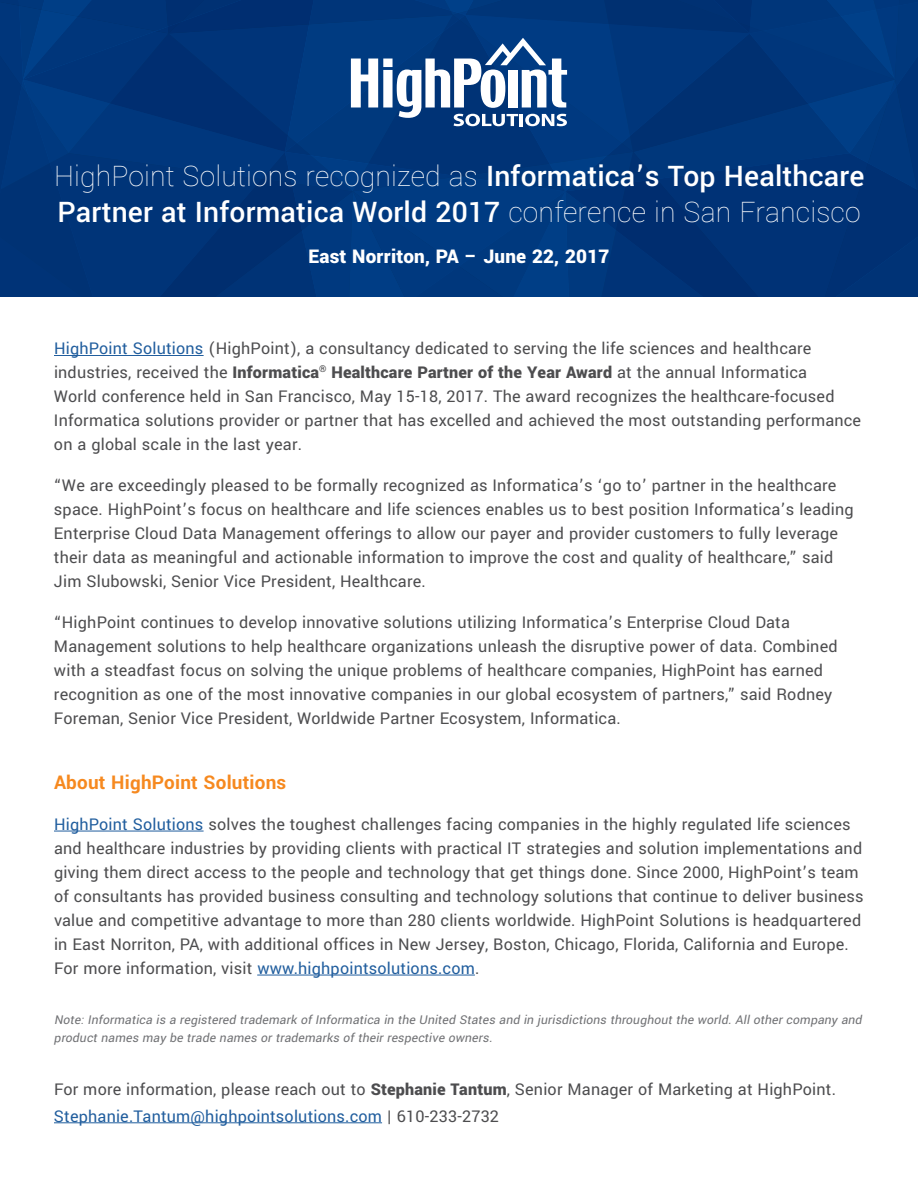
<style>
.page{position:relative;width:918px;height:1188px;background:#fff}
.page>*{position:absolute;margin:0;border:0;box-sizing:border-box;transform-origin:0 0}
.t1{font:500 31.5px/36px "Yantramanav";letter-spacing:.005em;color:#fff}
.t2{font:900 21px "Yantramanav";letter-spacing:.01em;color:#fff}
.t3{font:700 21px "Yantramanav";letter-spacing:.01em;color:#f6891f}
.t4{font:18px/24px "Yantramanav";letter-spacing:.01em;color:#4d4d4f}
.t5{font:italic 13.5px/18px "Yantramanav";color:#717275}
.s1{font-weight:100}
.s2{color:#215e9e}
.s3{font-weight:900}
</style>
<div class="page">
<hr style="left:54px;top:355px;width:150px;height:1px;background:#215e9e">
<hr style="left:54px;top:831px;width:150px;height:1px;background:#215e9e">
<hr style="left:257px;top:975px;width:218px;height:1px;background:#215e9e">
<hr style="left:54px;top:1123px;width:328px;height:1px;background:#215e9e">
<svg style="left:0;top:0;width:918px;height:297px;background:#073b7d"></svg>
<h1 class="t1" style="left:54px;top:159px;width:812px"><span class="s1">HighPoint Solutions recognized as</span> Informatica’s Top Healthcare<br>Partner at Informatica World 2017 <span class="s1">conference in San Francisco</span></h1>
<p class="t2" style="left:309px;top:243px;width:302px">East Norriton, PA – June 22, 2017</p>
<p class="t4" style="left:54px;top:337px;width:809px"><span class="s2">HighPoint Solutions</span> (HighPoint), a consultancy dedicated to serving the life sciences and healthcare industries, received the <span class="s3">Informatica</span><sup>®</sup> <span class="s3">Healthcare Partner of the Year Award</span> at the annual Informatica<br>World conference held in San Francisco, May 15-18, 2017. The award recognizes the healthcare-focused Informatica solutions provider or partner that has excelled and achieved the most outstanding performance on a global scale in the last year.</p>
<p class="t4" style="left:54px;top:474px;width:801px">“We are exceedingly pleased to be formally recognized as Informatica’s ‘go to’ partner in the healthcare space. HighPoint’s focus on healthcare and life sciences enables us to best position Informatica’s leading Enterprise Cloud Data Management offerings to allow our payer and provider customers to fully leverage their data as meaningful and actionable information to improve the cost and quality of healthcare,” said Jim Slubowski, Senior Vice President, Healthcare.</p>
<p class="t4" style="left:54px;top:611px;width:785px">“HighPoint continues to develop innovative solutions utilizing Informatica’s Enterprise Cloud Data Management solutions to help healthcare organizations unleash the disruptive power of data. Combined with a steadfast focus on solving the unique problems of healthcare companies, HighPoint has earned recognition as one of the most innovative companies in our global ecosystem of partners,” said Rodney Foreman, Senior Vice President, Worldwide Partner Ecosystem, Informatica.</p>
<p class="t3" style="left:54px;top:770px;width:234px">About HighPoint Solutions</p>
<p class="t4" style="left:54px;top:813px;width:811px"><span class="s2">HighPoint Solutions</span> solves the toughest challenges facing companies in the highly regulated life sciences and healthcare industries by providing clients with practical IT strategies and solution implementations and giving them direct access to the people and technology that get things done. Since 2000, HighPoint’s team of consultants has provided business consulting and technology solutions that continue to deliver business value and competitive advantage to more than 280 clients worldwide. HighPoint Solutions is headquartered in East Norriton, PA, with additional offices in New Jersey, Boston, Chicago, Florida, California and Europe.<br>For more information, visit <span class="s2">www.highpointsolutions.com</span>.</p>
<p class="t5" style="left:54px;top:1011px;width:812px">Note:Informatica is a registered trademark ofInformatica in the United States and in jurisdictions throughoutthe world.Allothercompany and productnames may be trade names ortrademarks oftheirrespective owners.</p>
<p class="t4" style="left:54px;top:1076px;width:784px;line-height:27px">For more information, please reach out to <span class="s3">Stephanie Tantum</span>, Senior Manager of Marketing at HighPoint.<br><span class="s2">Stephanie.Tantum@highpointsolutions.com</span> | 610-233-2732</p>
</div>
